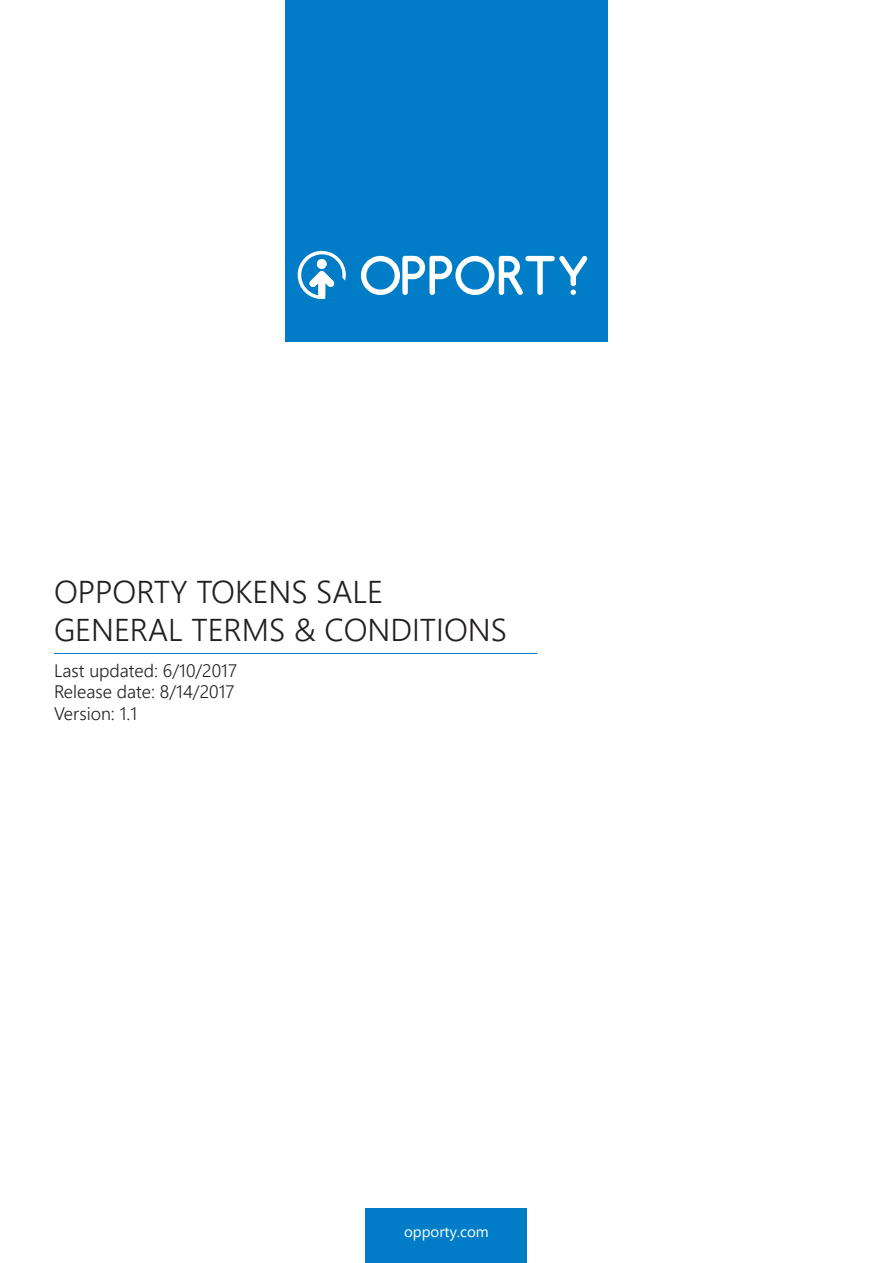
<style>
.page{position:relative;width:893px;height:1263px;background:#fff}
.page>*{position:absolute;margin:0;border:0;box-sizing:border-box;transform-origin:0 0}
.t1{font:300 31.5px "Segoe UI";color:#231f20}
.t2{font:300 18px "Segoe UI";color:#231f20}
.t3{font:15px "Segoe UI";color:#fff}
</style>
<div class="page">
<div style="left:366px;top:1209px;width:161px;height:54px;background:#017dc7"></div>
<div style="left:285px;top:0;width:323px;height:342px;background:#017dc7"></div>
<svg style="left:361px;top:256px;width:226px;height:39px"></svg>
<svg style="left:298px;top:251px;width:48px;height:48px"></svg>
<hr style="left:54px;top:653px;width:482px;height:1px;background:#017dc7">
<p class="t1" style="left:54px;top:562px;width:330px">OPPORTY TOKENS SALE</p>
<p class="t1" style="left:54px;top:600px;width:454px">GENERAL TERMS &amp; CONDITIONS</p>
<p class="t2" style="left:54px;top:653px;width:185px">Last updated: 6/10/2017</p>
<p class="t2" style="left:54px;top:675px;width:182px">Release date: 8/14/2017</p>
<p class="t2" style="left:54px;top:696px;width:85px">Version: 1.1</p>
<p class="t3" style="left:404px;top:1218px;width:86px">opporty.com</p>
</div>
